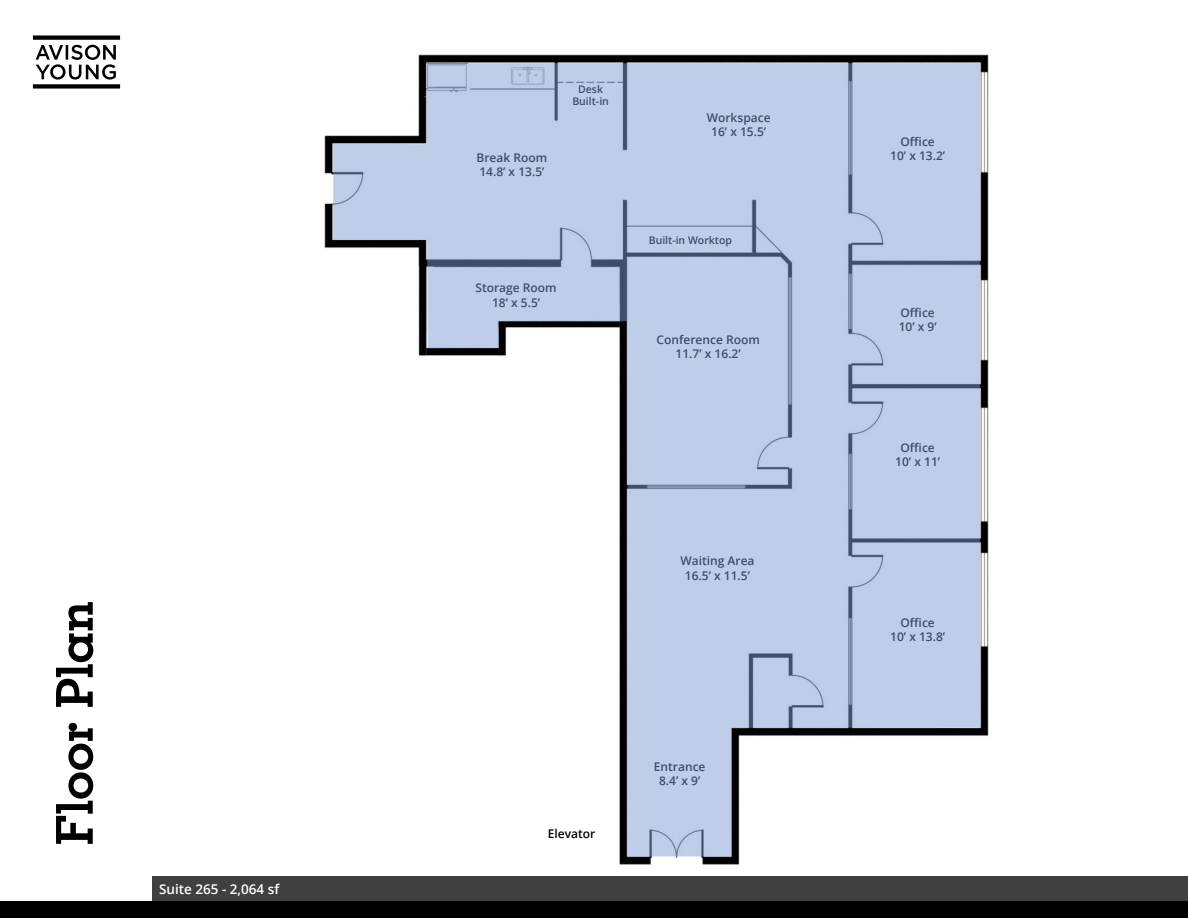
<style>
.page{position:relative;width:1188px;height:918px;background:#fff}
.page>*{position:absolute;margin:0;border:0;box-sizing:border-box;transform-origin:0 0}
.t1{font:700 51px "Geometric Slab 703 BT";color:#000}
.t2{font:600 13.5px "Open Sans";color:#fff}
.t3{font:600 12px/14.4px "Open Sans";color:#000;text-align:center}
.t4{font:600 10.5px/12.6px "Open Sans";color:#000;text-align:center}
</style>
<div class="page">
<div style="left:152px;top:876px;width:1036px;height:26px;background:#404040"></div>
<div style="left:0;top:902px;width:1188px;height:16px;background:#000"></div>
<svg style="left:33px;top:35px;width:87px;height:54px"></svg>
<img style="left:324px;top:54px;width:665px;height:811px">
<svg style="left:333px;top:63px;width:647px;height:793px;fill:#becde8"></svg>
<h1 class="t1" style="left:44px;top:845px;width:245px;rotate:-90deg">Floor Plan</h1>
<p class="t2" style="left:159px;top:880px;width:122px">Suite 265 - 2,064 sf</p>
<p class="t3" style="left:477px;top:150px;width:72px;text-align:left">Break Room<br>14.8’ x 13.5’</p>
<p class="t4" style="left:572px;top:82px;width:38px">Desk<br>Built-in</p>
<p class="t3" style="left:475px;top:280px;width:83px">Storage Room<br>18’ x 5.5’</p>
<p class="t3" style="left:707px;top:110px;width:65px">Workspace<br>16’ x 15.5’</p>
<p class="t4" style="left:649px;top:233px;width:85px">Built-in Worktop</p>
<p class="t3" style="left:657px;top:332px;width:105px">Conference Room<br>11.7’ x 16.2’</p>
<p class="t3" style="left:680px;top:554px;width:76px">Waiting Area<br>16.5’ x 11.5’</p>
<p class="t3" style="left:548px;top:827px;width:49px">Elevator</p>
<p class="t3" style="left:654px;top:759px;width:53px">Entrance<br>8.4’ x 9’</p>
<p class="t3" style="left:890px;top:134px;width:57px">Office<br>10’ x 13.2’</p>
<p class="t3" style="left:899px;top:305px;width:40px;text-align:left">Office<br>10’ x 9’</p>
<p class="t3" style="left:895px;top:440px;width:46px">Office<br>10’ x 11’</p>
<p class="t3" style="left:890px;top:615px;width:57px">Office<br>10’ x 13.8’</p>
</div>
